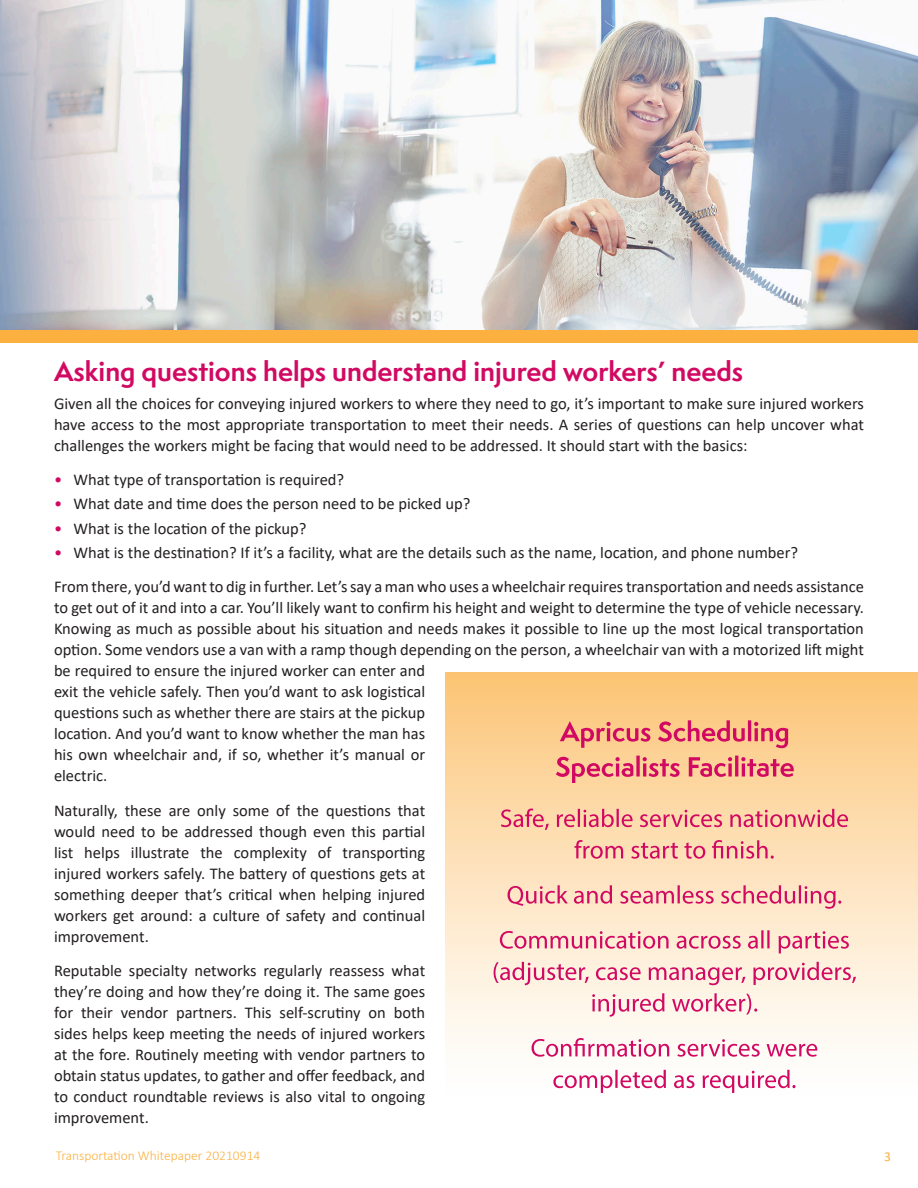
<style>
.page{position:relative;width:918px;height:1188px;background:#fff}
.page>*{position:absolute;margin:0;border:0;box-sizing:border-box;transform-origin:0 0}
.Paragraph_Head{font:700 25.5px "Semplicita Pro";color:#d20962}
.Body{font:16.5px/21px "Calibri";color:#231f20;text-align:justify}
.t1{font:300 13.5px "Calibri";color:#fbb040}
.t2{font:13.5px "Calibri";color:#fbb040}
.s1{color:#d20962}
</style>
<div class="page">
<div style="left:446px;top:672px;width:472px;height:428px;background:linear-gradient(to bottom,#fcc679,#fff)"></div>
<svg style="left:556px;top:756px;width:238px;height:27px;background:#f09a8a"></svg>
<svg style="left:560px;top:720px;width:228px;height:28px;background:#f09980"></svg>
<svg style="left:553px;top:1070px;width:242px;height:23px"></svg>
<svg style="left:532px;top:1038px;width:285px;height:19px"></svg>
<svg style="left:592px;top:993px;width:165px;height:24px;background:#f4c5cd"></svg>
<svg style="left:494px;top:962px;width:362px;height:23px;background:#f4c0c4"></svg>
<svg style="left:500px;top:930px;width:349px;height:23px;background:#f4bebd"></svg>
<svg style="left:508px;top:885px;width:333px;height:24px;background:#f4b8b2"></svg>
<svg style="left:575px;top:840px;width:199px;height:19px;background:#f2aaa1"></svg>
<svg style="left:501px;top:809px;width:347px;height:21px;background:#f2aa9a"></svg>
<img style="left:0;top:0;width:918px;height:330px">
<div style="left:0;top:330px;width:918px;height:13px;background:#fbb040"></div>
<p class="Paragraph_Head" style="left:54px;top:352px;width:691px">Asking questions helps understand injured workers’ needs</p>
<p class="Body" style="left:54px;top:392px;width:812px">Given all the choices for conveying injured workers to where they need to go, it’s important to make sure injured workers have access to the most appropriate transportation to meet their needs. A series of questions can help uncover what challenges the workers might be facing that would need to be addressed. It should start with the basics:</p>
<p class="Body" style="left:54px;top:469px;width:292px"><span class="s1">•</span> What type of transportation is required?</p>
<p class="Body" style="left:54px;top:493px;width:418px"><span class="s1">•</span> What date and time does the person need to be picked up?</p>
<p class="Body" style="left:54px;top:517px;width:254px"><span class="s1">•</span> What is the location of the pickup?</p>
<p class="Body" style="left:54px;top:541px;width:746px"><span class="s1">•</span> What is the destination? If it’s a facility, what are the details such as the name, location, and phone number?</p>
<p class="Body" style="left:54px;top:576px;width:812px;text-align:left">From there, you’d want to dig in further. Let’s say a man who uses a wheelchair requires transportation and needs assistance to get out of it and into a car. You’ll likely want to confirm his height and weight to determine the type of vehicle necessary.<br>Knowing as much as possible about his situation and needs makes it possible to line up the most logical transportation option. Some vendors use a van with a ramp though depending on the person, a wheelchair van with a motorized lift might be required to ensure the injured worker can enter and<br>exit the vehicle safely. Then you’d want to ask logistical<br>questions such as whether there are stairs at the pickup<br>location. And you’d want to know whether the man has<br>his own wheelchair and, if so, whether it’s manual or<br>electric.</p>
<p class="Body" style="left:54px;top:799px;width:373px">Naturally, these are only some of the questions that would need to be addressed though even this partial list helps illustrate the complexity of transporting injured workers safely. The battery of questions gets at something deeper that’s critical when helping injured workers get around: a culture of safety and continual improvement.</p>
<p class="Body" style="left:54px;top:960px;width:373px">Reputable specialty networks regularly reassess what they’re doing and how they’re doing it. The same goes for their vendor partners. This self-scrutiny on both sides helps keep meeting the needs of injured workers at the fore. Routinely meeting with vendor partners to obtain status updates, to gather and offer feedback, and to conduct roundtable reviews is also vital to ongoing improvement.</p>
<p class="t1" style="left:56px;top:1147px;width:206px">Transportation Whitepaper 20210914</p>
<p class="t2" style="left:884px;top:1147px;width:8px">3</p>
</div>
